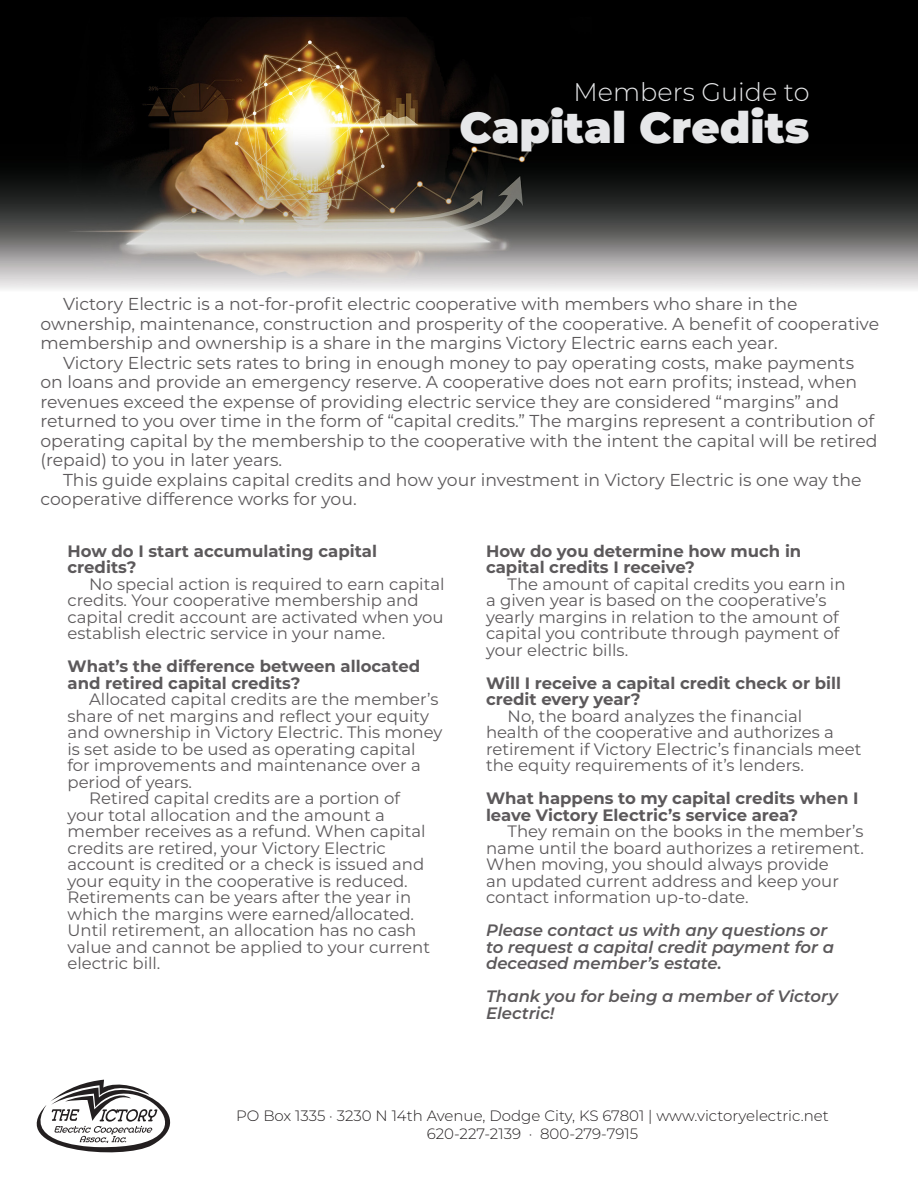
<style>
.page{position:relative;width:918px;height:1188px;background:#fff}
.page>*{position:absolute;margin:0;border:0;box-sizing:border-box;transform-origin:0 0}
.t1{font:900 43.5px "Montserrat";color:#e6e7e9}
.t2{font:300 25.5px "Montserrat";color:#e6e7e9}
.t3{font:17.25px/19.5px "Montserrat";color:#5c595b}
.t4{font:16.5px/16.5px "Montserrat";color:#5c595b}
.t5{font:700 16.5px/16.5px "Montserrat";color:#5c595b}
.t6{font:italic 600 16.5px/16.5px "Montserrat";color:#5c595b}
.t7{font:300 15px "Montserrat";color:#231f20}
</style>
<div class="page">
<div style="left:0;top:0;width:918px;height:303px;background:#000"></div>
<img style="left:0;top:17px;width:918px;height:286px">
<svg style="left:36px;top:1079px;width:135px;height:74px"></svg>
<h2 class="t2" style="left:574px;top:75px;width:238px">Members Guide to</h2>
<h1 class="t1" style="left:459px;top:95px;width:351px">Capital Credits</h1>
<p class="t3" style="left:40px;top:294px;width:840px;text-indent:23px">Victory Electric is a not-for-profit electric cooperative with members who share in the ownership, maintenance, construction and prosperity of the cooperative. A benefit of cooperative membership and ownership is a share in the margins Victory Electric earns each year.</p>
<p class="t3" style="left:40px;top:352px;width:838px;text-indent:23px">Victory Electric sets rates to bring in enough money to pay operating costs, make payments on loans and provide an emergency reserve. A cooperative does not earn profits; instead, when revenues exceed the expense of providing electric service they are considered “margins” and returned to you over time in the form of “capital credits.” The margins represent a contribution of operating capital by the membership to the cooperative with the intent the capital will be retired (repaid) to you in later years.</p>
<p class="t3" style="left:40px;top:469px;width:822px;text-indent:23px">This guide explains capital credits and how your investment in Victory Electric is one way the cooperative difference works for you.</p>
<p class="t5" style="left:68px;top:542px;width:311px">How do I start accumulating capital credits?</p>
<p class="t4" style="left:68px;top:575px;width:379px;text-indent:22px">No special action is required to earn capital credits. Your cooperative membership and capital credit account are activated when you establish electric service in your name.</p>
<p class="t5" style="left:68px;top:657px;width:354px">What’s the difference between allocated and retired capital credits?</p>
<p class="t4" style="left:68px;top:691px;width:376px;text-indent:22px">Allocated capital credits are the member’s share of net margins and reflect your equity and ownership in Victory Electric. This money is set aside to be used as operating capital<br>for improvements and maintenance over a period of years.</p>
<p class="t4" style="left:68px;top:790px;width:364px;text-indent:22px">Retired capital credits are a portion of your total allocation and the amount a member receives as a refund. When capital credits are retired, your Victory Electric account is credited or a check is issued and your equity in the cooperative is reduced.<br>Retirements can be years after the year in which the margins were earned/allocated.<br>Until retirement, an allocation has no cash value and cannot be applied to your current electric bill.</p>
<p class="t5" style="left:486px;top:542px;width:317px">How do you determine how much in capital credits I receive?</p>
<p class="t4" style="left:486px;top:575px;width:361px;text-indent:22px">The amount of capital credits you earn in a given year is based on the cooperative’s yearly margins in relation to the amount of capital you contribute through payment of your electric bills.</p>
<p class="t5" style="left:486px;top:674px;width:357px">Will I receive a capital credit check or bill credit every year?</p>
<p class="t4" style="left:486px;top:707px;width:377px;text-indent:22px">No, the board analyzes the financial<br>health of the cooperative and authorizes a retirement if Victory Electric’s financials meet the equity requirements of it’s lenders.</p>
<p class="t5" style="left:486px;top:789px;width:374px">What happens to my capital credits when I leave Victory Electric’s service area?</p>
<p class="t4" style="left:486px;top:823px;width:379px;text-indent:22px">They remain on the books in the member’s name until the board authorizes a retirement.<br>When moving, you should always provide<br>an updated current address and keep your contact information up-to-date.</p>
<p class="t6" style="left:486px;top:922px;width:350px">Please contact us with any questions or to request a capital credit payment for a deceased member’s estate.</p>
<p class="t6" style="left:486px;top:988px;width:353px">Thank you for being a member of Victory<br>Electric!</p>
<p class="t7" style="left:236px;top:1106px;width:594px">PO Box 1335 · 3230 N 14th Avenue, Dodge City, KS 67801 | www.victoryelectric.net</p>
<p class="t7" style="left:427px;top:1124px;width:213px">620-227-2139 · 800-279-7915</p>
</div>
